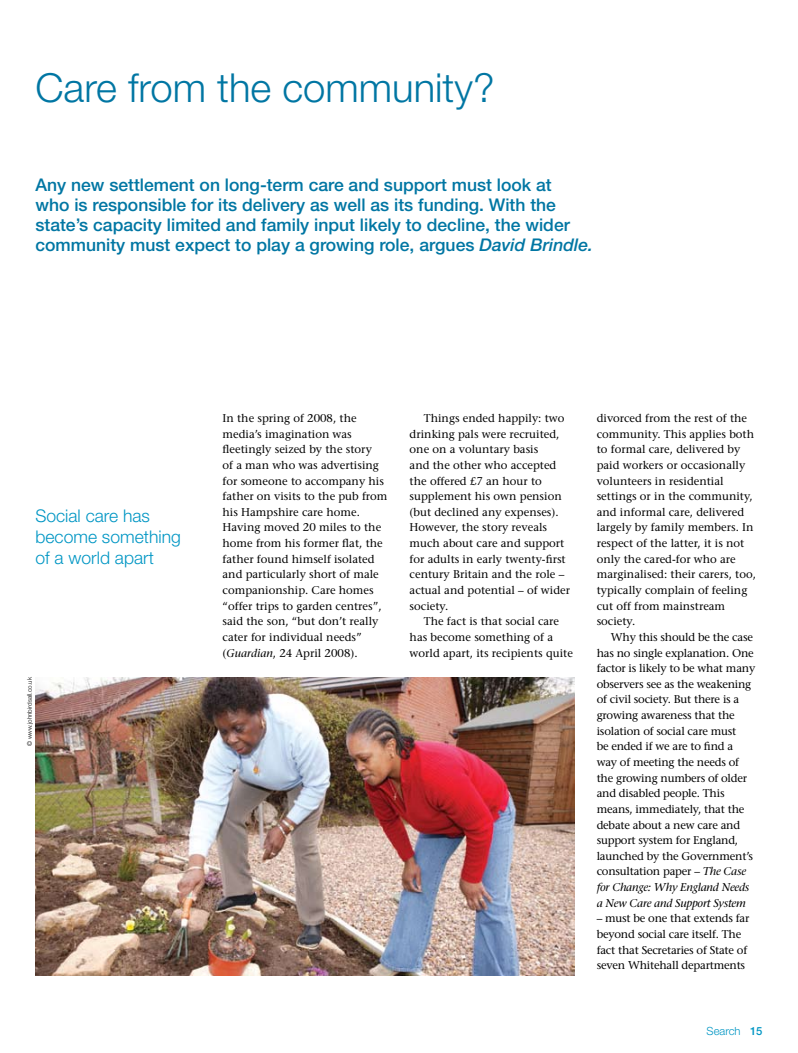
<style>
.page{position:relative;width:798px;height:1053px;background:#fff}
.page>*{position:absolute;margin:0;border:0;box-sizing:border-box;transform-origin:0 0}
.t1{font:300 40px "Helvetica Neue";color:#0076a3}
.t2{font:500 17.5px/20px "Helvetica Neue";color:#0076a3}
.t3{font:300 17.5px/21.2px "Helvetica Neue";color:#0096c4}
.t4{font:11.25px/15.6px "Stone Serif";color:#000}
.t5{font:11.25px/15.6px "Stone Serif";letter-spacing:-.02em;color:#000}
.t6{font:300 11.25px "Helvetica Neue";color:#0096c4}
.t7{font:300 6.25px "Helvetica Neue";color:#000}
.s1{font-style:italic}
.s2{font-weight:500}
</style>
<div class="page">
<img style="left:35px;top:677px;width:539px;height:297px">
<h1 class="t1" style="left:35px;top:64px;width:460px">Care from the community?</h1>
<p class="t2" style="left:35px;top:174px;width:558px">Any new settlement on long-term care and support must look at<br>who is responsible for its delivery as well as its funding. With the state’s capacity limited and family input likely to decline, the wider community must expect to play a growing role, argues <span class="s1">David Brindle.</span></p>
<h2 class="t3" style="left:35px;top:504px;width:147px">Social care has become something of a world apart</h2>
<p class="t7" style="left:26px;top:746px;width:70px;rotate:-90deg">© www.johnbirdsall.co.uk</p>
<p class="t4" style="left:222px;top:410px;width:166px">In the spring of 2008, the media’s imagination was fleetingly seized by the story<br>of a man who was advertising for someone to accompany his father on visits to the pub from his Hampshire care home.<br>Having moved 20 miles to the home from his former flat, the father found himself isolated and particularly short of male companionship. Care homes “offer trips to garden centres”, said the son, “but don’t really cater for individual needs” (<span class="s1">Guardian</span>, 24 April 2008).</p>
<p class="t4" style="left:409px;top:410px;width:162px;text-indent:14px">Things ended happily: two drinking pals were recruited, one on a voluntary basis<br>and the other who accepted the offered £7 an hour to supplement his own pension (but declined any expenses).<br>However, the story reveals much about care and support for adults in early twenty-first century Britain and the role – actual and potential – of wider society.</p>
<p class="t4" style="left:409px;top:613px;width:165px;text-indent:14px">The fact is that social care has become something of a world apart, its recipients quite</p>
<p class="t4" style="left:596px;top:410px;width:161px">divorced from the rest of the community. This applies both to formal care, delivered by paid workers or occasionally volunteers in residential settings or in the community, and informal care, delivered largely by family members. In respect of the latter, it is not only the cared-for who are marginalised: their carers, too, typically complain of feeling cut off from mainstream society.</p>
<p class="t5" style="left:596px;top:629px;width:160px;text-indent:14px">Why this should be the case has no single explanation. One factor is likely to be what many observers see as the weakening of civil society. But there is a growing awareness that the isolation of social care must<br>be ended if we are to find a way of meeting the needs of the growing numbers of older and disabled people. This means, immediately, that the debate about a new care and support system for England, launched by the Government’s consultation paper – <span class="s1">The Case for Change: Why England Needs a New Care and Support System</span></p>
<p class="t5" style="left:596px;top:910px;width:154px">– must be one that extends far beyond social care itself. The fact that Secretaries of State of seven Whitehall departments</p>
<p class="t6" style="left:706px;top:1024px;width:57px">Search <span class="s2">15</span></p>
</div>
